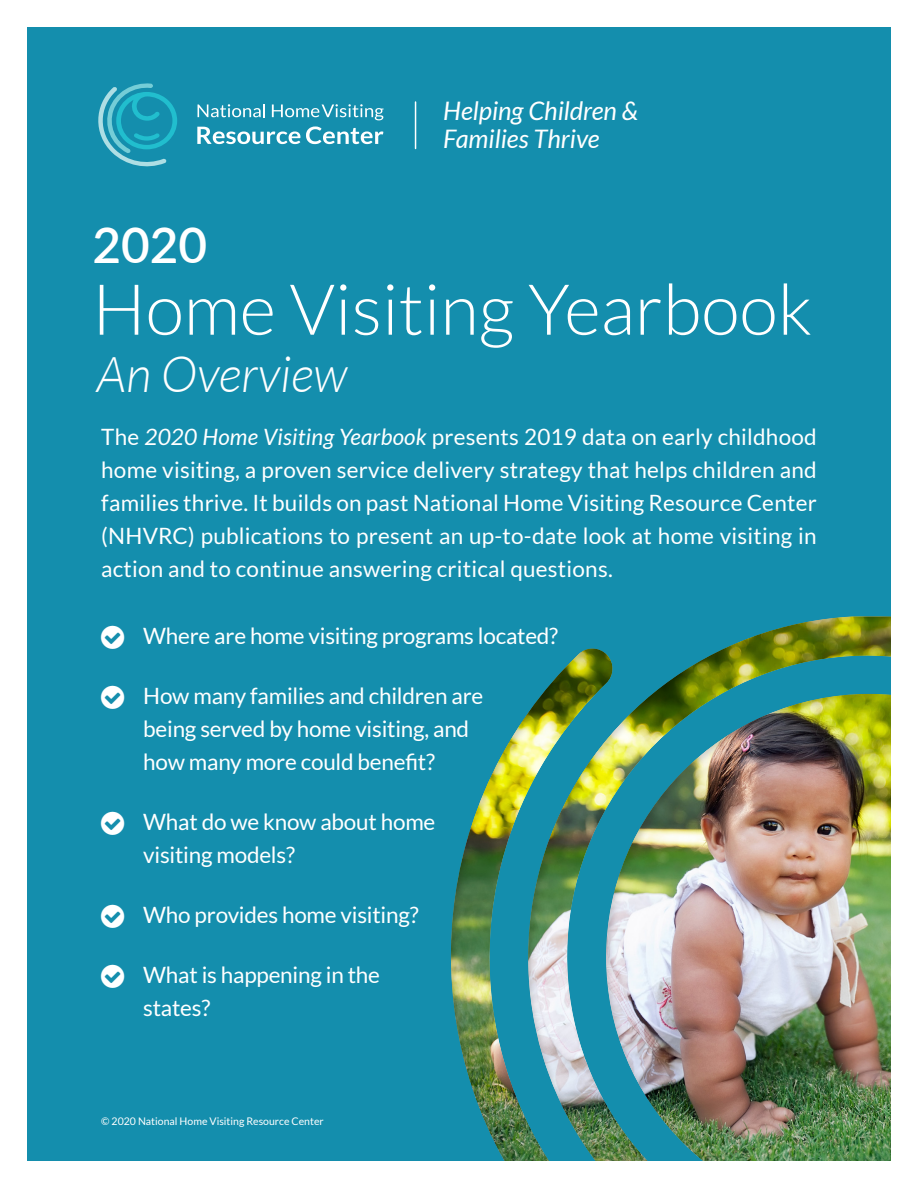
<style>
.page{position:relative;width:918px;height:1188px;background:#fff}
.page>*{position:absolute;margin:0;border:0;box-sizing:border-box;transform-origin:0 0}
.t1{font:300 70.5px "Lato";color:#fff}
.t2{font:italic 300 49.5px "Lato";color:#fff}
.t3{font:600 49.5px "Lato";color:#fff}
.t4{font:italic 25.5px/28.5px "Lato";color:#fff}
._4-Pager_-_Intro_Cop{font:22.5px/33px "Lato";letter-spacing:-.01em;color:#fff}
.Footnote{font:10.5px "Lato";color:#fff}
.s1{font-style:italic}
</style>
<div class="page">
<div style="left:27px;top:27px;width:864px;height:1134px;background:#148ead"></div>
<div style="left:449px;top:614px;width:469px;height:574px;background:#231f20;opacity:.2"></div>
<hr style="left:415px;top:102px;width:1px;height:47px;background:#fff">
<div style="left:0;top:1161px;width:918px;height:27px;background:#fff"></div>
<div style="left:891px;top:0;width:27px;height:1188px;background:#fff"></div>
<svg style="left:198px;top:104px;width:67px;height:13px"></svg>
<svg style="left:272px;top:104px;width:112px;height:16px"></svg>
<svg style="left:197px;top:127px;width:103px;height:17px"></svg>
<svg style="left:306px;top:126px;width:77px;height:18px"></svg>
<svg style="left:98px;top:83px;width:79px;height:84px"></svg>
<p class="t4" style="left:443px;top:97px;width:197px">Helping Children &amp;<br>Families Thrive</p>
<p class="t3" style="left:92px;top:209px;width:116px">2020</p>
<p class="t1" style="left:92px;top:272px;width:721px">Home Visiting Yearbook</p>
<p class="t2" style="left:97px;top:348px;width:252px">An Overview</p>
<p class="_4-Pager_-_Intro_Cop" style="left:101px;top:421px;width:717px;text-align:justify">The <span class="s1">2020 Home Visiting Yearbook</span> presents 2019 data on early childhood home visiting, a proven service delivery strategy that helps children and families thrive. It builds on past National Home Visiting Resource Center (NHVRC) publications to present an up-to-date look at home visiting in action and to continue answering critical questions.</p>
<p class="_4-Pager_-_Intro_Cop" style="left:143px;top:619px;width:416px">Where are home visiting programs located?</p>
<p class="_4-Pager_-_Intro_Cop" style="left:143px;top:679px;width:342px">How many families and children are being served by home visiting, and how many more could benefit?</p>
<p class="_4-Pager_-_Intro_Cop" style="left:143px;top:805px;width:294px">What do we know about home visiting models?</p>
<p class="_4-Pager_-_Intro_Cop" style="left:143px;top:898px;width:277px">Who provides home visiting?</p>
<p class="_4-Pager_-_Intro_Cop" style="left:143px;top:958px;width:238px">What is happening in the states?</p>
<p class="Footnote" style="left:101px;top:1116px;width:224px">© 2020 National Home Visiting Resource Center</p>
</div>
